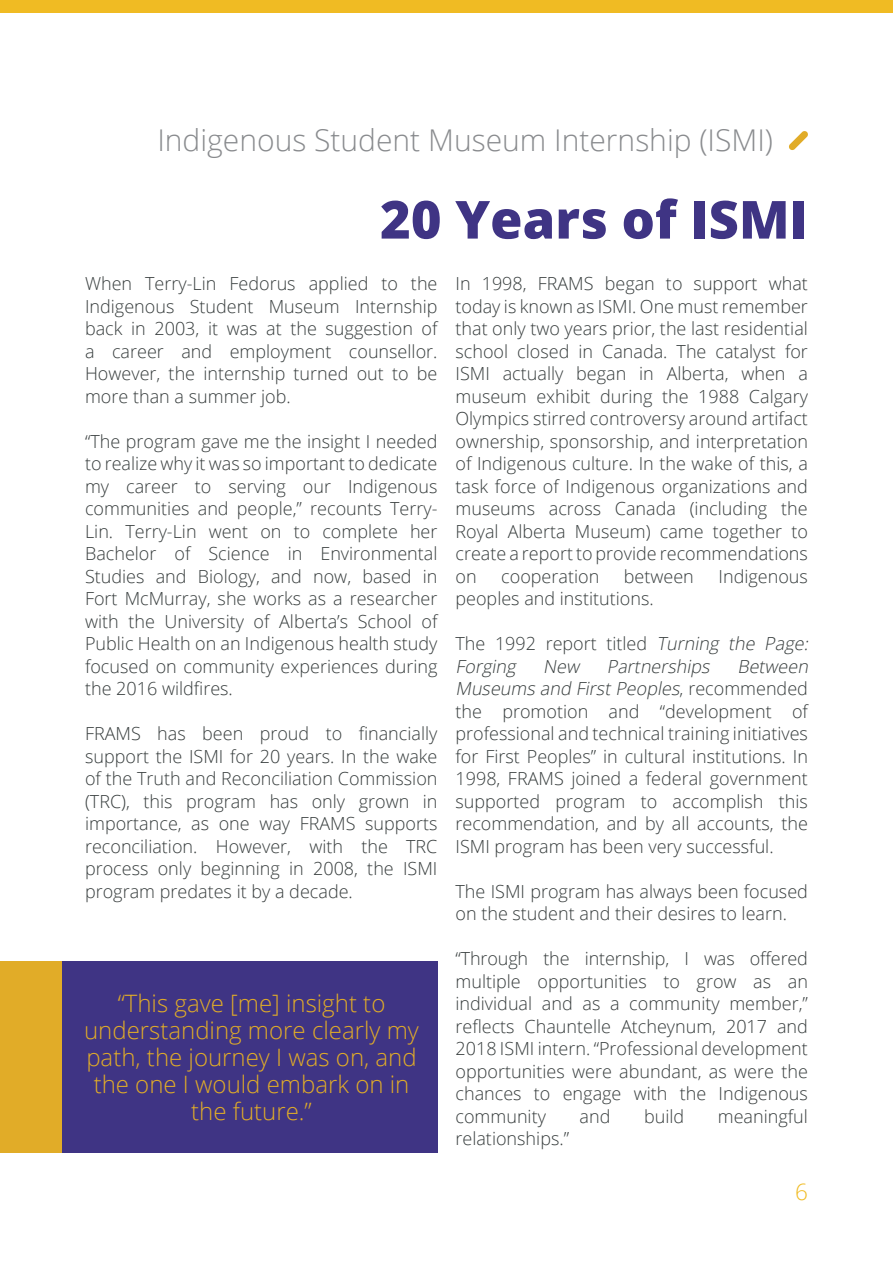
<style>
.page{position:relative;width:893px;height:1263px;background:#fff}
.page>*{position:absolute;margin:0;border:0;box-sizing:border-box;transform-origin:0 0}
.t1{font:800 52.5px "Open Sans";color:#3f3484}
.t2{font:300 30px "Open Sans";color:#898b8e}
.t3{font:300 24px/27px "Open Sans";color:#e1ac28;text-align:center}
.t4{font:300 22.5px "Open Sans";color:#f0bb23}
.t5{font:300 18px/22.5px "Open Sans";color:#373d3d;text-align:justify}
.t6{font:italic 300 18px/22.5px "Open Sans";color:#373d3d}
.s1{font-style:normal}
.s2{font-style:italic}
</style>
<div class="page">
<svg style="left:789px;top:131px;width:19px;height:19px"></svg>
<div style="left:0;top:961px;width:437px;height:192px;background:#3f3484"></div>
<div style="left:0;top:961px;width:62px;height:192px;background:#e1ac28"></div>
<div style="left:0;top:0;width:298px;height:13px;background:#f0bb23"></div>
<div style="left:298px;top:0;width:297px;height:13px;background:#f0bb23"></div>
<div style="left:595px;top:0;width:298px;height:13px;background:#f0bb23"></div>
<h2 class="t2" style="left:157px;top:128px;width:617px">Indigenous Student Museum Internship (ISMI)</h2>
<h1 class="t1" style="left:380px;top:198px;width:429px">20 Years of ISMI</h1>
<p class="t5" style="left:85px;top:274px;width:354px">When Terry-Lin Fedorus applied to the Indigenous Student Museum Internship back in 2003, it was at the suggestion of a career and employment counsellor.<br>However, the internship turned out to be more than a summer job.</p>
<p class="t5" style="left:85px;top:432px;width:354px">“The program gave me the insight I needed to realize why it was so important to dedicate my career to serving our Indigenous communities and people,” recounts Terry-Lin. Terry-Lin went on to complete her Bachelor of Science in Environmental Studies and Biology, and now, based in Fort McMurray, she works as a researcher with the University of Alberta’s School of Public Health on an Indigenous health study focused on community experiences during the 2016 wildfires.</p>
<p class="t5" style="left:85px;top:722px;width:354px">FRAMS has been proud to financially support the ISMI for 20 years. In the wake of the Truth and Reconciliation Commission (TRC), this program has only grown in importance, as one way FRAMS supports reconciliation. However, with the TRC process only beginning in 2008, the ISMI program predates it by a decade.</p>
<p class="t5" style="left:455px;top:274px;width:354px">In 1998, FRAMS began to support what today is known as ISMI. One must remember that only two years prior, the last residential school closed in Canada. The catalyst for ISMI actually began in Alberta, when a museum exhibit during the 1988 Calgary Olympics stirred controversy around artifact ownership, sponsorship, and interpretation of Indigenous culture. In the wake of this, a task force of Indigenous organizations and museums across Canada (including the Royal Alberta Museum) came together to create a report to provide recommendations on</p>
<p class="t5" style="left:501px;top:567px;width:100px">cooperation</p>
<p class="t5" style="left:624px;top:567px;width:72px">between</p>
<p class="t5" style="left:718px;top:567px;width:91px">Indigenous</p>
<p class="t5" style="left:455px;top:589px;width:200px">peoples and institutions.</p>
<p class="t6" style="left:455px;top:634px;width:357px"><span class="s1">The 1992 report titled</span> Turning the Page:<br>Forging</p>
<p class="t6" style="left:543px;top:657px;width:41px">New</p>
<p class="t6" style="left:607px;top:657px;width:107px">Partnerships</p>
<p class="t5" style="left:455px;top:657px;width:357px;text-align:left;text-indent:282px"><span class="s2">Between Museums and First Peoples</span>, r e c o m m e n d e d the promotion and “development of professional and technical training initiatives for First Peoples” in cultural institutions. In 1998, FRAMS joined a federal government supported program to accomplish this recommendation, and by all accounts, the ISMI program has been very successful.</p>
<p class="t5" style="left:455px;top:882px;width:354px">The ISMI program has always been focused on the student and their desires to learn.</p>
<p class="t5" style="left:455px;top:947px;width:354px">“Through the internship, I was offered multiple opportunities to grow as an individual and as a community member,” reflects Chauntelle Atcheynum, 2017 and 2018 ISMI intern. “Professional development opportunities were abundant, as were the chances to engage with the Indigenous community</p>
<h3 class="t3" style="left:84px;top:992px;width:336px">“This gave [me] insight to understanding more clearly my path, the journey I was on, and the one I would embark on in the future.”</h3>
<p class="t5" style="left:580px;top:1107px;width:32px">and</p>
<p class="t5" style="left:644px;top:1107px;width:42px">build</p>
<p class="t5" style="left:718px;top:1107px;width:92px">meaningful</p>
<p class="t5" style="left:455px;top:1129px;width:115px">relationships.”</p>
<p class="t4" style="left:795px;top:1182px;width:14px">6</p>
</div>
